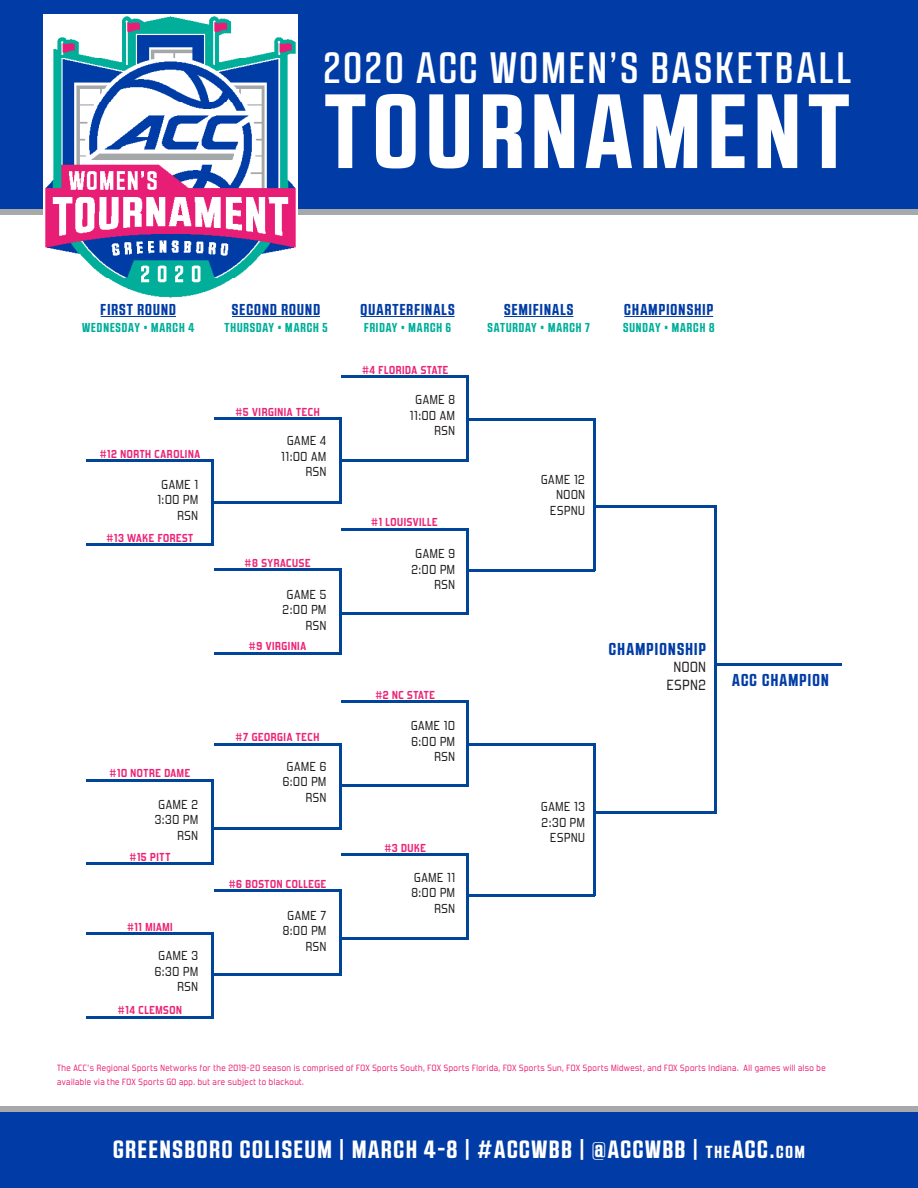
<style>
.page{position:relative;width:918px;height:1188px;background:#fff}
.page>*{position:absolute;margin:0;border:0;box-sizing:border-box;transform-origin:0 0}
.t1{font:500 43.8px "RB No 2.1 a";letter-spacing:.075em;color:#fff}
.t2{font:700 25.05px "RB No 2.1 a";letter-spacing:.075em;color:#fff}
.t3{font:700 17.25px "RB No 2.1 a";letter-spacing:.075em;color:#013ca6}
.t4{font:700 15.75px "RB No 2.1 a";letter-spacing:.075em;color:#013ca6}
.t5{font:14.55px "Forgotten Futurist Rg";letter-spacing:.05em;color:#231f20}
.t6{font:12.9px/15.5px "Forgotten Futurist Rg";letter-spacing:.05em;color:#231f20;text-align:right}
.t7{font:700 12.9px "RB No 2.1 a";letter-spacing:.075em;color:#00af9b}
.t8{font:700 11.55px "Forgotten Futurist Rg";letter-spacing:.05em;color:#ec2275}
.t9{font:9px/13.5px "Forgotten Futurist Rg";letter-spacing:.05em;color:#ec2275}
.s1{font-style:inherit}
.s2{font-size:17.55px}
</style>
<div class="page">
<div style="left:0;top:1112px;width:918px;height:76px;background:#013ca6"></div>
<div style="left:0;top:1106px;width:918px;height:6px;background:#a7a8aa"></div>
<hr style="left:714px;top:505px;width:2px;height:309px;background:#00459a">
<hr style="left:595px;top:505px;width:120px;height:3px;background:#00459a">
<hr style="left:595px;top:812px;width:120px;height:2px;background:#00459a">
<hr style="left:593px;top:419px;width:2px;height:152px;background:#00459a">
<hr style="left:468px;top:419px;width:127px;height:2px;background:#00459a">
<hr style="left:468px;top:569px;width:127px;height:2px;background:#00459a">
<hr style="left:593px;top:743px;width:2px;height:153px;background:#00459a">
<hr style="left:468px;top:743px;width:127px;height:2px;background:#00459a">
<hr style="left:468px;top:894px;width:127px;height:2px;background:#00459a">
<hr style="left:716px;top:664px;width:126px;height:2px;background:#00459a">
<hr style="left:467px;top:376px;width:2px;height:86px;background:#00459a">
<hr style="left:341px;top:376px;width:128px;height:2px;background:#00459a">
<hr style="left:341px;top:460px;width:128px;height:2px;background:#00459a">
<hr style="left:212px;top:460px;width:2px;height:86px;background:#00459a">
<hr style="left:86px;top:460px;width:128px;height:2px;background:#00459a">
<hr style="left:86px;top:544px;width:128px;height:2px;background:#00459a">
<hr style="left:212px;top:779px;width:2px;height:86px;background:#00459a">
<hr style="left:86px;top:779px;width:128px;height:2px;background:#00459a">
<hr style="left:86px;top:863px;width:128px;height:2px;background:#00459a">
<hr style="left:212px;top:932px;width:2px;height:86px;background:#00459a">
<hr style="left:86px;top:932px;width:128px;height:3px;background:#00459a">
<hr style="left:86px;top:1016px;width:128px;height:2px;background:#00459a">
<hr style="left:339px;top:890px;width:2px;height:86px;background:#00459a">
<hr style="left:214px;top:890px;width:127px;height:2px;background:#00459a">
<hr style="left:214px;top:973px;width:127px;height:3px;background:#00459a">
<hr style="left:339px;top:418px;width:2px;height:86px;background:#00459a">
<hr style="left:214px;top:418px;width:127px;height:2px;background:#00459a">
<hr style="left:214px;top:502px;width:127px;height:2px;background:#00459a">
<hr style="left:339px;top:743px;width:2px;height:86px;background:#00459a">
<hr style="left:214px;top:743px;width:127px;height:2px;background:#00459a">
<hr style="left:214px;top:827px;width:127px;height:2px;background:#00459a">
<hr style="left:467px;top:701px;width:2px;height:85px;background:#00459a">
<hr style="left:341px;top:701px;width:128px;height:2px;background:#00459a">
<hr style="left:341px;top:784px;width:128px;height:2px;background:#00459a">
<hr style="left:467px;top:853px;width:2px;height:86px;background:#00459a">
<hr style="left:341px;top:853px;width:128px;height:2px;background:#00459a">
<hr style="left:341px;top:937px;width:128px;height:2px;background:#00459a">
<hr style="left:339px;top:569px;width:2px;height:86px;background:#00459a">
<hr style="left:214px;top:569px;width:127px;height:2px;background:#00459a">
<hr style="left:214px;top:652px;width:127px;height:3px;background:#00459a">
<hr style="left:467px;top:528px;width:2px;height:86px;background:#00459a">
<hr style="left:341px;top:528px;width:128px;height:2px;background:#00459a">
<hr style="left:341px;top:612px;width:128px;height:2px;background:#00459a">
<hr style="left:101px;top:316px;width:75px;height:1px;background:#013ca6">
<hr style="left:232px;top:316px;width:88px;height:1px;background:#013ca6">
<hr style="left:361px;top:316px;width:94px;height:1px;background:#013ca6">
<hr style="left:504px;top:316px;width:69px;height:1px;background:#013ca6">
<hr style="left:624px;top:316px;width:89px;height:1px;background:#013ca6">
<div style="left:0;top:0;width:918px;height:212px;background:#013ca6"></div>
<div style="left:0;top:209px;width:918px;height:6px;background:#a7a8aa"></div>
<svg style="left:325px;top:94px;width:524px;height:74px"></svg>
<img style="left:44px;top:14px;width:253px;height:284px">
<p class="t1" style="left:324px;top:42px;width:529px">2020 ACC WOMEN’S BASKETBALL</p>
<p class="t4" style="left:101px;top:300px;width:77px">FIRST ROUND</p>
<p class="t7" style="left:82px;top:320px;width:114px">WEDNESDAY • MARCH 4</p>
<p class="t4" style="left:232px;top:300px;width:90px">SECOND ROUND</p>
<p class="t7" style="left:224px;top:320px;width:105px">THURSDAY • MARCH 5</p>
<p class="t8" style="left:100px;top:447px;width:102px">#12 NORTH CAROLINA</p>
<p class="t6" style="left:162px;top:476px;width:38px">GAME 1</p>
<p class="t6" style="left:157px;top:492px;width:42px">1:00 PM</p>
<p class="t6" style="left:177px;top:507px;width:22px">RSN</p>
<p class="t8" style="left:107px;top:531px;width:88px">#13 WAKE FOREST</p>
<p class="t8" style="left:235px;top:405px;width:86px">#5 VIRGINIA TECH</p>
<p class="t6" style="left:287px;top:433px;width:41px">GAME 4</p>
<p class="t6" style="left:281px;top:448px;width:47px">11:00 AM</p>
<p class="t6" style="left:306px;top:464px;width:22px">RSN</p>
<p class="t8" style="left:245px;top:556px;width:67px">#8 SYRACUSE</p>
<p class="t6" style="left:287px;top:586px;width:41px">GAME 5</p>
<p class="t6" style="left:283px;top:602px;width:45px">2:00 PM</p>
<p class="t6" style="left:306px;top:617px;width:22px">RSN</p>
<p class="t8" style="left:249px;top:639px;width:59px">#9 VIRGINIA</p>
<p class="t8" style="left:110px;top:766px;width:82px">#10 NOTRE DAME</p>
<p class="t6" style="left:159px;top:796px;width:41px">GAME 2</p>
<p class="t6" style="left:155px;top:812px;width:45px">3:30 PM</p>
<p class="t6" style="left:177px;top:827px;width:22px">RSN</p>
<p class="t8" style="left:130px;top:850px;width:42px">#15 PITT</p>
<p class="t8" style="left:127px;top:920px;width:47px">#11 MIAMI</p>
<p class="t6" style="left:159px;top:948px;width:41px">GAME 3</p>
<p class="t6" style="left:155px;top:964px;width:45px">6:30 PM</p>
<p class="t6" style="left:177px;top:979px;width:22px">RSN</p>
<p class="t8" style="left:118px;top:1003px;width:65px">#14 CLEMSON</p>
<p class="t8" style="left:236px;top:730px;width:85px">#7 GEORGIA TECH</p>
<p class="t6" style="left:287px;top:758px;width:41px">GAME 6</p>
<p class="t6" style="left:283px;top:774px;width:45px">6:00 PM</p>
<p class="t6" style="left:306px;top:789px;width:22px">RSN</p>
<p class="t8" style="left:229px;top:877px;width:99px">#6 BOSTON COLLEGE</p>
<p class="t6" style="left:288px;top:907px;width:40px">GAME 7</p>
<p class="t6" style="left:283px;top:923px;width:45px">8:00 PM</p>
<p class="t6" style="left:306px;top:938px;width:22px">RSN</p>
<p class="t4" style="left:361px;top:300px;width:96px">QUARTERFINALS</p>
<p class="t7" style="left:364px;top:320px;width:88px">FRIDAY • MARCH 6</p>
<p class="t8" style="left:362px;top:363px;width:88px">#4 FLORIDA STATE</p>
<p class="t6" style="left:416px;top:392px;width:41px">GAME 8</p>
<p class="t6" style="left:410px;top:408px;width:47px">11:00 AM</p>
<p class="t6" style="left:434px;top:423px;width:22px">RSN</p>
<p class="t8" style="left:371px;top:515px;width:68px">#1 LOUISVILLE</p>
<p class="t6" style="left:416px;top:546px;width:41px">GAME 9</p>
<p class="t6" style="left:411px;top:561px;width:45px">2:00 PM</p>
<p class="t6" style="left:434px;top:577px;width:22px">RSN</p>
<p class="t8" style="left:375px;top:688px;width:61px">#2 NC STATE</p>
<p class="t6" style="left:411px;top:718px;width:45px">GAME 10</p>
<p class="t6" style="left:411px;top:733px;width:45px">6:00 PM</p>
<p class="t6" style="left:434px;top:749px;width:22px">RSN</p>
<p class="t8" style="left:384px;top:841px;width:43px">#3 DUKE</p>
<p class="t6" style="left:414px;top:870px;width:42px">GAME 11</p>
<p class="t6" style="left:411px;top:885px;width:45px">8:00 PM</p>
<p class="t6" style="left:434px;top:901px;width:22px">RSN</p>
<p class="t4" style="left:504px;top:300px;width:71px">SEMIFINALS</p>
<p class="t7" style="left:488px;top:320px;width:104px">SATURDAY • MARCH 7</p>
<p class="t4" style="left:624px;top:300px;width:90px">CHAMPIONSHIP</p>
<p class="t7" style="left:623px;top:320px;width:93px">SUNDAY • MARCH 8</p>
<p class="t6" style="left:541px;top:471px;width:45px">GAME 12<br>NOON<br>ESPNU</p>
<p class="t3" style="left:609px;top:639px;width:98px">CHAMPIONSHIP</p>
<p class="t5" style="left:674px;top:658px;width:34px">NOON</p>
<p class="t5" style="left:667px;top:676px;width:40px">ESPN2</p>
<p class="t3" style="left:732px;top:670px;width:98px">ACC CHAMPION</p>
<p class="t6" style="left:541px;top:799px;width:45px;text-align:left">GAME 13<br>2:30 PM</p>
<p class="t6" style="left:550px;top:830px;width:36px">ESPNU</p>
<p class="t9" style="left:57px;top:1061px;width:770px">The ACC’s Regional Sports Networks for the 2019-20 season is comprised of FOX Sports South, FOX Sports Florida, FOX Sports Sun, FOX Sports Midwest, and FOX Sports Indiana. All games will also be available via the FOX Sports GO app. but are subject to blackout.</p>
<p class="t2" style="left:113px;top:1134px;width:693px">GREENSBORO COLISEUM | MARCH 4-8 | <span class="s1">#ACCWBB | @ACCWBB |</span> <span class="s2">THE</span><span class="s1">ACC.</span><span class="s2">COM</span></p>
</div>
